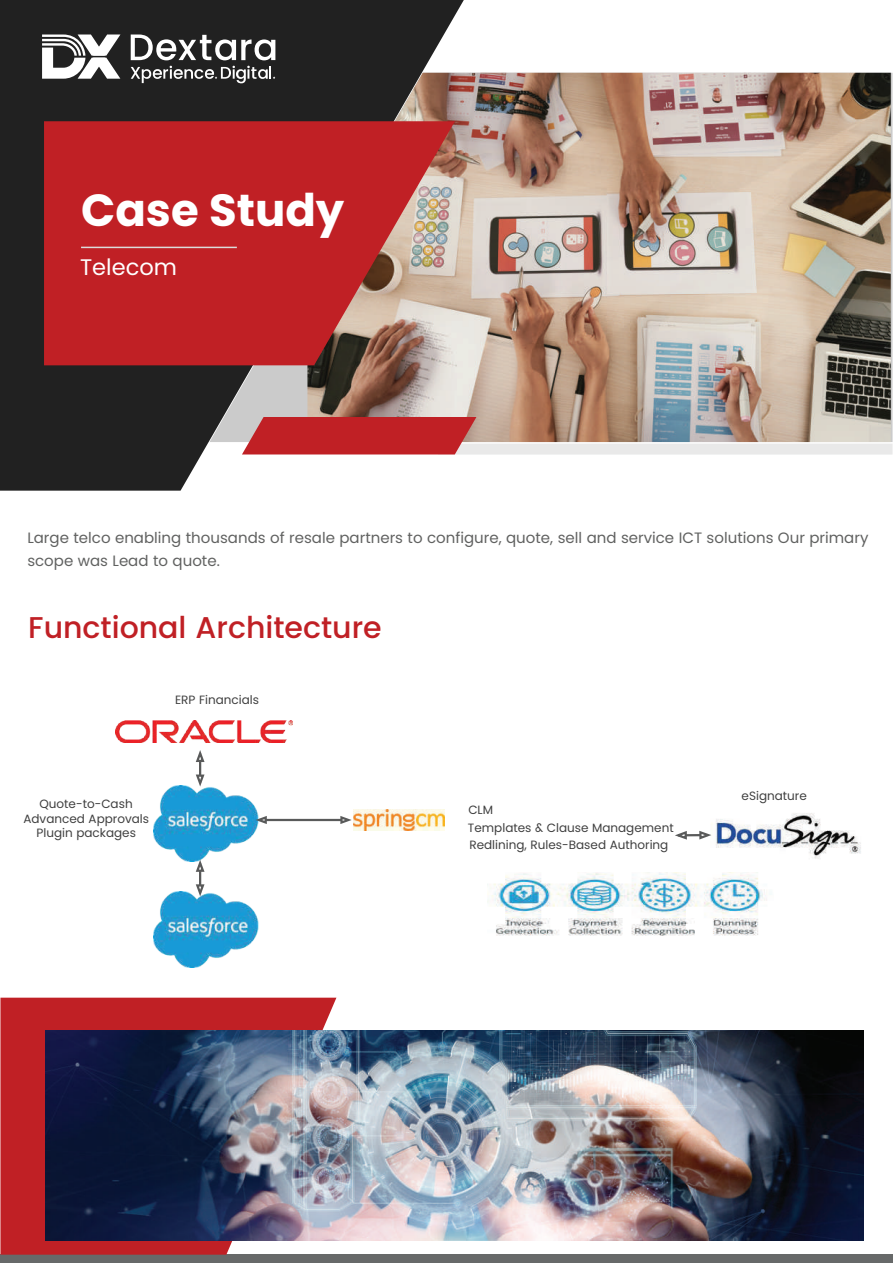
<style>
.page{position:relative;width:893px;height:1263px;background:#fff}
.page>*{position:absolute;margin:0;border:0;box-sizing:border-box;transform-origin:0 0}
.t1{font:700 45px "Poppins";color:#fff}
.t2{font:500 30px "Poppins";color:#c02025}
.t3{font:22.5px "Poppins";color:#fff}
.t4{font:15px/22.5px "Poppins";color:#606160}
.t5{font:12px/14.4px "Poppins";color:#3f3f3f;text-align:center}
</style>
<div class="page">
<img style="left:464px;top:73px;width:427px;height:344px">
<div style="left:0;top:1254px;width:893px;height:9px;background:#676969"></div>
<svg style="left:0;top:0;width:464px;height:491px;background:#524f4d"></svg>
<svg style="left:44px;top:121px;width:411px;height:244px;background:#bd3637"></svg>
<svg style="left:242px;top:417px;width:650px;height:38px;background:#c38884"></svg>
<hr style="left:81px;top:247px;width:156px;height:1px;background:#dcdcda">
<svg style="left:42px;top:28px;width:269px;height:55px"></svg>
<svg style="left:0;top:998px;width:336px;height:257px;background:#c23035"></svg>
<img style="left:115px;top:720px;width:177px;height:22px">
<img style="left:153px;top:785px;width:105px;height:77px">
<img style="left:153px;top:891px;width:106px;height:76px">
<img style="left:354px;top:809px;width:91px;height:21px">
<img style="left:715px;top:813px;width:146px;height:46px">
<img style="left:488px;top:872px;width:283px;height:64px">
<svg style="left:194px;top:750px;width:12px;height:40px"></svg>
<svg style="left:675px;top:830px;width:37px;height:10px"></svg>
<svg style="left:194px;top:856px;width:12px;height:44px"></svg>
<hr style="left:266px;top:819px;width:75px;height:2px;background:#595a5a">
<svg style="left:252px;top:814px;width:17px;height:12px"></svg>
<svg style="left:339px;top:814px;width:16px;height:11px"></svg>
<img style="left:46px;top:1030px;width:817px;height:210px">
<h1 class="t1" style="left:81px;top:184px;width:265px">Case Study</h1>
<h3 class="t3" style="left:80px;top:254px;width:98px">Telecom</h3>
<p class="t4" style="left:27px;top:527px;width:843px">Large telco enabling thousands of resale partners to configure, quote, sell and service ICT solutions Our primary scope was Lead to quote.</p>
<h2 class="t2" style="left:28px;top:610px;width:355px">Functional Architecture</h2>
<p class="t5" style="left:175px;top:693px;width:86px">ERP Financials</p>
<p class="t5" style="left:23px;top:797px;width:127px">Quote-to-Cash<br>Advanced Approvals<br>Plugin packages</p>
<p class="t5" style="left:468px;top:802px;width:26px">CLM</p>
<p class="t5" style="left:468px;top:819px;width:207px;line-height:17.4px;text-align:left">Templates &amp; Clause Management<br>Redlining, Rules-Based Authoring</p>
<p class="t5" style="left:741px;top:788px;width:67px">eSignature</p>
</div>
